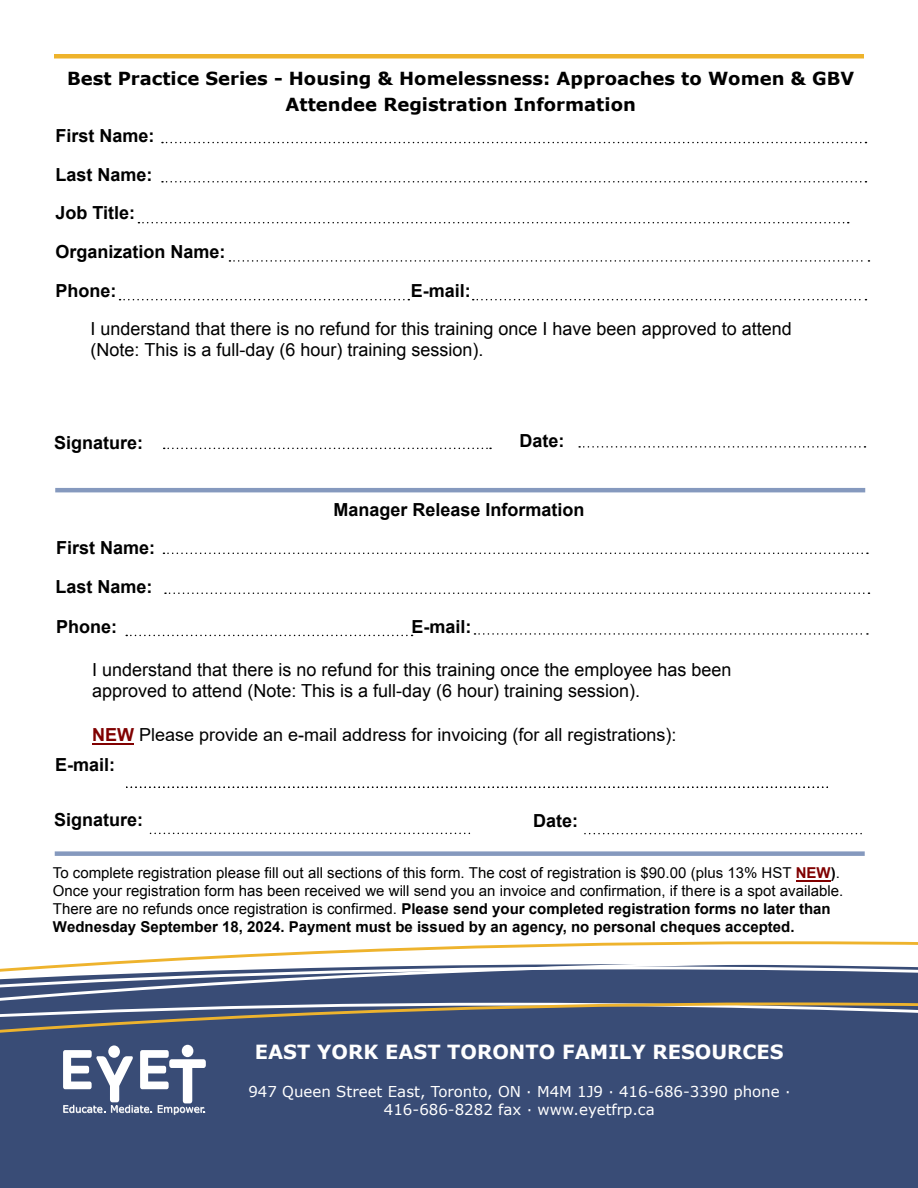
<style>
.page{position:relative;width:918px;height:1188px;background:#fff}
.page>*{position:absolute;margin:0;border:0;box-sizing:border-box;transform-origin:0 0}
.t1{font:700 19.5px "Verdana";color:#fff}
.t2{font:18px/21.6px "Arial";color:#000}
.t3{font:700 18px "Arial";color:#000}
.t4{font:700 18px/26px "Verdana";color:#000;text-align:center}
.t5{font:15px/18px "Arial";color:#000}
.t6{font:15px/18px "Verdana";color:#fff;text-align:center}
.t7{font:10.05px "Verdana";color:#fff}
.s1{font-weight:700;color:#800000}
.s2{font-weight:700}
</style>
<div class="page">
<svg style="left:139px;top:941px;width:779px;height:19px"></svg>
<svg style="left:42px;top:960px;width:807px;height:6px"></svg>
<svg style="left:0;top:966px;width:918px;height:36px;background:#5f6e8f"></svg>
<div style="left:0;top:1002px;width:918px;height:186px;background:#394c76"></div>
<hr style="left:54px;top:54px;width:810px;height:4px;background:#eeb32b">
<svg style="left:108px;top:1045px;width:12px;height:13px"></svg>
<div style="left:182px;top:1045px;width:11px;height:12px;background:#fff;border-radius:50%"></div>
<svg style="left:63px;top:1050px;width:143px;height:64px"></svg>
<div style="left:55px;top:851px;width:810px;height:5px;background:#8599be"></div>
<hr style="left:55px;top:488px;width:810px;height:4px;background:#8599be">
<svg style="left:162px;top:142px;width:704px;height:1px"></svg>
<svg style="left:162px;top:181px;width:704px;height:2px"></svg>
<svg style="left:138px;top:222px;width:711px;height:1px"></svg>
<svg style="left:229px;top:260px;width:640px;height:2px"></svg>
<svg style="left:120px;top:299px;width:289px;height:1px"></svg>
<svg style="left:473px;top:299px;width:393px;height:1px"></svg>
<svg style="left:163px;top:553px;width:705px;height:1px"></svg>
<svg style="left:165px;top:592px;width:704px;height:2px"></svg>
<svg style="left:126px;top:635px;width:287px;height:1px"></svg>
<svg style="left:475px;top:633px;width:393px;height:2px"></svg>
<svg style="left:150px;top:833px;width:320px;height:1px"></svg>
<svg style="left:585px;top:833px;width:277px;height:1px"></svg>
<svg style="left:164px;top:448px;width:327px;height:1px"></svg>
<svg style="left:579px;top:446px;width:286px;height:2px"></svg>
<hr style="left:796px;top:880px;width:35px;height:2px;background:#800000">
<svg style="left:127px;top:787px;width:701px;height:1px"></svg>
<hr style="left:92px;top:743px;width:42px;height:2px;background:#800000">
<p class="t4" style="left:67px;top:65px;width:789px">Best Practice Series - Housing &amp; Homelessness: Approaches to Women &amp; GBV<br>Attendee Registration Information</p>
<p class="t3" style="left:55px;top:123px;width:101px">First Name:</p>
<p class="t3" style="left:55px;top:161px;width:99px">Last Name:</p>
<p class="t3" style="left:55px;top:200px;width:81px">Job Title:</p>
<p class="t3" style="left:55px;top:239px;width:172px">Organization Name:</p>
<p class="t3" style="left:55px;top:278px;width:63px">Phone:</p>
<p class="t3" style="left:411px;top:278px;width:62px">E-mail:</p>
<p class="t2" style="left:90px;top:318px;width:703px">I understand that there is no refund for this training once I have been approved to attend (Note: This is a full-day (6 hour) training session).</p>
<p class="t3" style="left:54px;top:430px;width:91px">Signature:</p>
<p class="t3" style="left:519px;top:428px;width:46px">Date:</p>
<p class="t3" style="left:333px;top:497px;width:253px">Manager Release Information</p>
<p class="t3" style="left:56px;top:535px;width:101px">First Name:</p>
<p class="t3" style="left:55px;top:574px;width:99px">Last Name:</p>
<p class="t3" style="left:56px;top:614px;width:63px">Phone:</p>
<p class="t3" style="left:412px;top:614px;width:62px">E-mail:</p>
<p class="t2" style="left:92px;top:659px;width:641px">I understand that there is no refund for this training once the employee has been approved to attend (Note: This is a full-day (6 hour) training session).</p>
<p class="t2" style="left:92px;top:723px;width:586px"><span class="s1">NEW</span> Please provide an e-mail address for invoicing (for all registrations):</p>
<p class="t3" style="left:55px;top:752px;width:62px">E-mail:</p>
<p class="t3" style="left:54px;top:807px;width:91px">Signature:</p>
<p class="t5" style="left:53px;top:864px;width:792px">To complete registration please fill out all sections of this form. The cost of registration is $90.00 (plus 13% HST <span class="s1">NEW</span><span class="s2">)</span>.<br>Once your registration form has been received we will send you an invoice and confirmation, if there is a spot available.<br>There are no refunds once registration is confirmed. <span class="s2">Please send your completed registration forms no later than Wednesday September 18, 2024. Payment must be issued by an agency, no personal cheques accepted.</span></p>
<p class="t3" style="left:533px;top:808px;width:46px">Date:</p>
<p class="t7" style="left:63px;top:1102px;width:145px">Educate. Mediate. Empower.</p>
<h1 class="t1" style="left:255px;top:1038px;width:530px">EAST YORK EAST TORONTO FAMILY RESOURCES</h1>
<p class="t6" style="left:248px;top:1083px;width:544px">947 Queen Street East, Toronto, ON · M4M 1J9 · 416-686-3390 phone ·<br>416-686-8282 fax · www.eyetfrp.ca</p>
</div>
